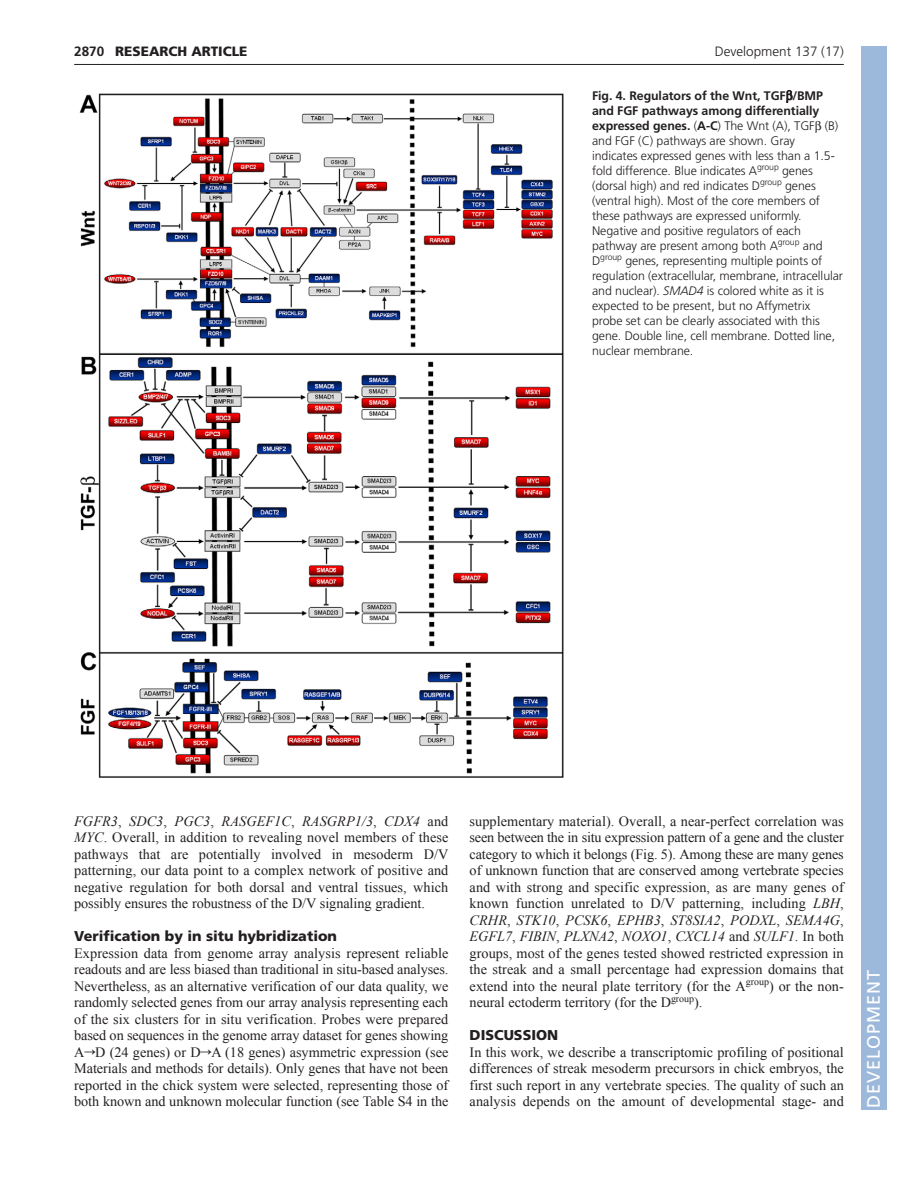
<style>
.page{position:relative;width:918px;height:1188px;background:#fff}
.page>*{position:absolute;margin:0;border:0;box-sizing:border-box;transform-origin:0 0}
.t1{font:18px "Frutiger LT Std";letter-spacing:.055em;color:#fff}
.t2{font:14.25px/16.5px "Times New Roman";letter-spacing:-.005em;color:#231f20;text-align:justify}
.t3{font:900 14.25px "Frutiger LT Std";color:#231f20}
.t4{font:300 13.5px "Frutiger LT Std";color:#231f20}
.t5{font:900 13.5px "Frutiger LT Std";color:#231f20}
.t6{font:700 13.5px "Frutiger LT Std";color:#231f20}
.t7{font:300 12.3px/15px "Frutiger LT Std";letter-spacing:-.005em;color:#231f20}
.s1{font-weight:700}
.s2{font-style:italic}
.s3{font-family:"Math Technical P02"}
</style>
<div class="page">
<hr style="left:74px;top:64px;width:770px;height:1px;background:#231f20">
<img style="left:79px;top:93px;width:485px;height:685px">
<div style="left:861px;top:46px;width:25px;height:1064px;background:#9cb9db"></div>
<p class="t6" style="left:74px;top:46px;width:32px">2870</p>
<p class="t5" style="left:115px;top:45px;width:134px">RESEARCH ARTICLE</p>
<p class="t4" style="left:715px;top:46px;width:131px">Development 137 (17)</p>
<p class="t7" style="left:592px;top:89px;width:252px"><span class="s1">Fig. 4. Regulators of the Wnt, TGF /BMP and FGF pathways among differentially expressed genes.</span> (<span class="s1">A-C</span>) The Wnt (A), TGF (B) and FGF (C) pathways are shown. Gray indicates expressed genes with less than a 1.5- fold difference. Blue indicates A<sup>group</sup> genes (dorsal high) and red indicates D<sup>group</sup> genes (ventral high). Most of the core members of these pathways are expressed uniformly.<br>Negative and positive regulators of each pathway are present among both A<sup>group</sup> and D<sup>group</sup> genes, representing multiple points of regulation (extracellular, membrane, intracellular and nuclear). <span class="s2">SMAD4</span> is colored white as it is expected to be present, but no Affymetrix probe set can be clearly associated with this gene. Double line, cell membrane. Dotted line, nuclear membrane.</p>
<p class="t2" style="left:74px;top:813px;width:376px"><span class="s2">FGFR3</span>, <span class="s2">SDC3</span>, <span class="s2">PGC3</span>, <span class="s2">RASGEF1C</span>, <span class="s2">RASGRP1/3</span>, <span class="s2">CDX4</span> and <span class="s2">MYC</span>. Overall, in addition to revealing novel members of these pathways that are potentially involved in mesoderm D/V patterning, our data point to a complex network of positive and negative regulation for both dorsal and ventral tissues, which possibly ensures the robustness of the D/V signaling gradient.</p>
<p class="t3" style="left:74px;top:929px;width:264px">Verification by in situ hybridization</p>
<p class="t2" style="left:74px;top:945px;width:376px">Expression data from genome array analysis represent reliable readouts and are less biased than traditional in situ-based analyses.<br>Nevertheless, as an alternative verification of our data quality, we randomly selected genes from our array analysis representing each of the six clusters for in situ verification. Probes were prepared based on sequences in the genome array dataset for genes showing A<span class="s3">r</span>D (24 genes) or D<span class="s3">r</span>A (18 genes) asymmetric expression (see Materials and methods for details). Only genes that have not been reported in the chick system were selected, representing those of both known and unknown molecular function (see Table S4 in the</p>
<p class="t2" style="left:470px;top:813px;width:376px">supplementary material). Overall, a near-perfect correlation was seen between the in situ expression pattern of a gene and the cluster category to which it belongs (Fig. 5). Among these are many genes of unknown function that are conserved among vertebrate species and with strong and specific expression, as are many genes of known function unrelated to D/V patterning, including <span class="s2">LBH</span>, <span class="s2">CRHR</span>, <span class="s2">STK10</span>, <span class="s2">PCSK6</span>, <span class="s2">EPHB3</span>, <span class="s2">ST8SIA2</span>, <span class="s2">PODXL</span>, <span class="s2">SEMA4G</span>, <span class="s2">EGFL7</span>, <span class="s2">FIBIN</span>, <span class="s2">PLXNA2</span>, <span class="s2">NOXO1</span>, <span class="s2">CXCL14</span> and <span class="s2">SULF1</span>. In both groups, most of the genes tested showed restricted expression in the streak and a small percentage had expression domains that extend into the neural plate territory (for the A<sup>group</sup>) or the non&shy;neural ectoderm territory (for the D<sup>group</sup>).</p>
<p class="t3" style="left:470px;top:1028px;width:90px">DISCUSSION</p>
<p class="t2" style="left:470px;top:1044px;width:376px">In this work, we describe a transcriptomic profiling of positional differences of streak mesoderm precursors in chick embryos, the first such report in any vertebrate species. The quality of such an analysis depends on the amount of developmental stage- and</p>
<p class="t1" style="left:863px;top:1108px;width:140px;rotate:-90deg">DEVELOPMENT</p>
</div>
